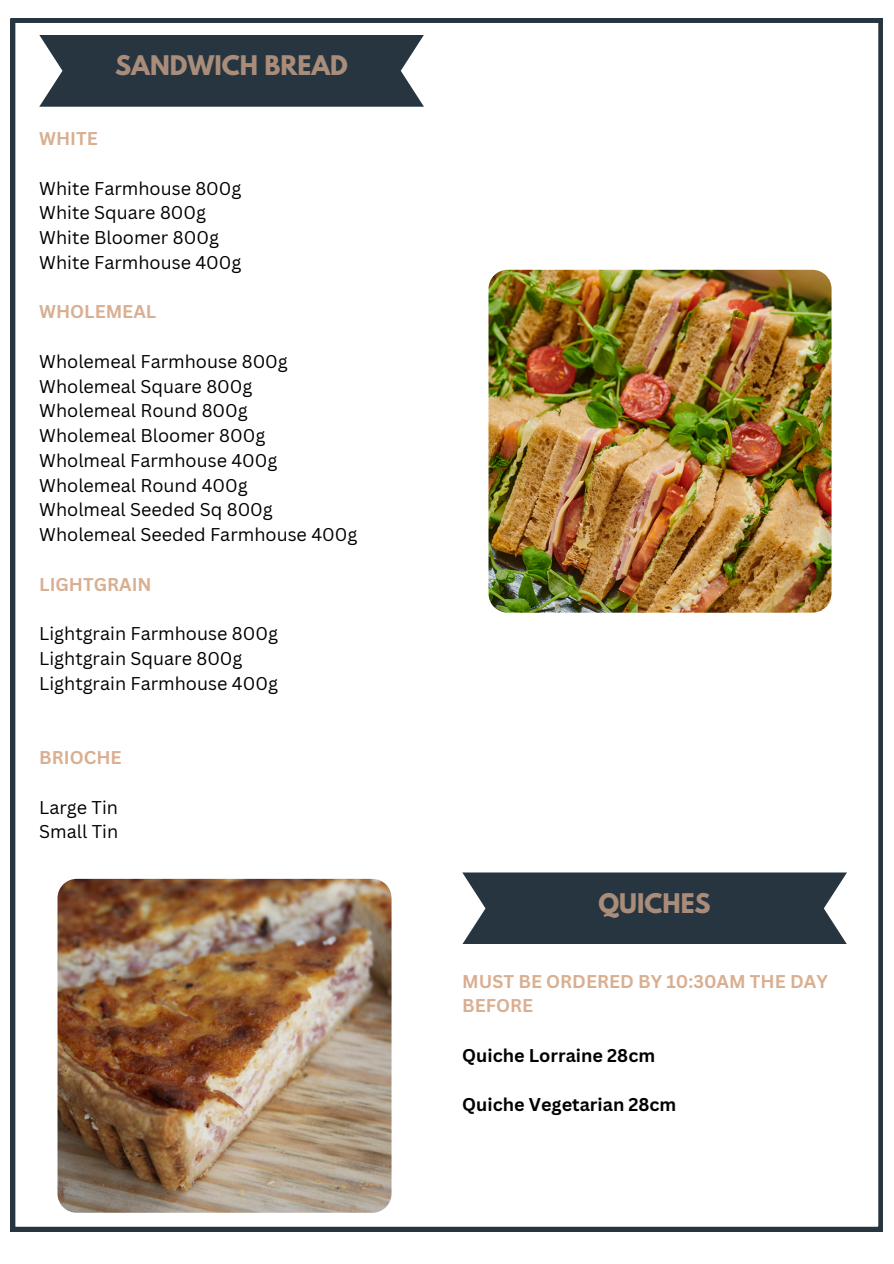
<style>
.page{position:relative;width:894px;height:1264px;background:#fff}
.page>*{position:absolute;margin:0;border:0;box-sizing:border-box;transform-origin:0 0}
.t1{font:700 24px "League Spartan";color:#a98c79}
.t2{font:18px "Canva Sans";color:#000}
.t3{font:700 18px/24.8px "Canva Sans";color:#d9af92}
.t4{font:700 18px "Canva Sans";color:#000}
</style>
<div class="page">
<img style="left:11px;top:18px;width:871px;height:1213px">
<p class="t1" style="left:115px;top:54px;width:234px">SANDWICH BREAD</p>
<h2 class="t3" style="left:39px;top:126px;width:60px">WHITE</h2>
<p class="t2" style="left:39px;top:175px;width:204px">White Farmhouse 800g</p>
<p class="t2" style="left:39px;top:200px;width:168px">White Square 800g</p>
<p class="t2" style="left:39px;top:225px;width:181px">White Bloomer 800g</p>
<p class="t2" style="left:39px;top:249px;width:204px">White Farmhouse 400g</p>
<h2 class="t3" style="left:39px;top:299px;width:118px">WHOLEMEAL</h2>
<p class="t2" style="left:39px;top:348px;width:250px">Wholemeal Farmhouse 800g</p>
<p class="t2" style="left:39px;top:373px;width:215px">Wholemeal Square 800g</p>
<p class="t2" style="left:39px;top:398px;width:210px">Wholemeal Round 800g</p>
<p class="t2" style="left:39px;top:423px;width:227px">Wholemeal Bloomer 800g</p>
<p class="t2" style="left:39px;top:447px;width:240px">Wholmeal Farmhouse 400g</p>
<p class="t2" style="left:39px;top:472px;width:210px">Wholemeal Round 400g</p>
<p class="t2" style="left:39px;top:497px;width:235px">Wholmeal Seeded Sq 800g</p>
<p class="t2" style="left:39px;top:522px;width:319px">Wholemeal Seeded Farmhouse 400g</p>
<h2 class="t3" style="left:39px;top:571px;width:114px">LIGHTGRAIN</h2>
<p class="t2" style="left:39px;top:621px;width:240px">Lightgrain Farmhouse 800g</p>
<p class="t2" style="left:39px;top:645px;width:205px">Lightgrain Square 800g</p>
<p class="t2" style="left:39px;top:670px;width:240px">Lightgrain Farmhouse 400g</p>
<h2 class="t3" style="left:39px;top:744px;width:84px">BRIOCHE</h2>
<p class="t2" style="left:39px;top:794px;width:80px">Large Tin</p>
<p class="t2" style="left:39px;top:819px;width:80px">Small Tin</p>
<p class="t1" style="left:598px;top:891px;width:114px">QUICHES</p>
<h1 class="t3" style="left:462px;top:968px;width:367px">MUST BE ORDERED BY 10:30AM THE DAY<br>BEFORE</h1>
<h2 class="t4" style="left:462px;top:1042px;width:194px">Quiche Lorraine 28cm</h2>
<h3 class="t4" style="left:462px;top:1092px;width:215px">Quiche Vegetarian 28cm</h3>
</div>
